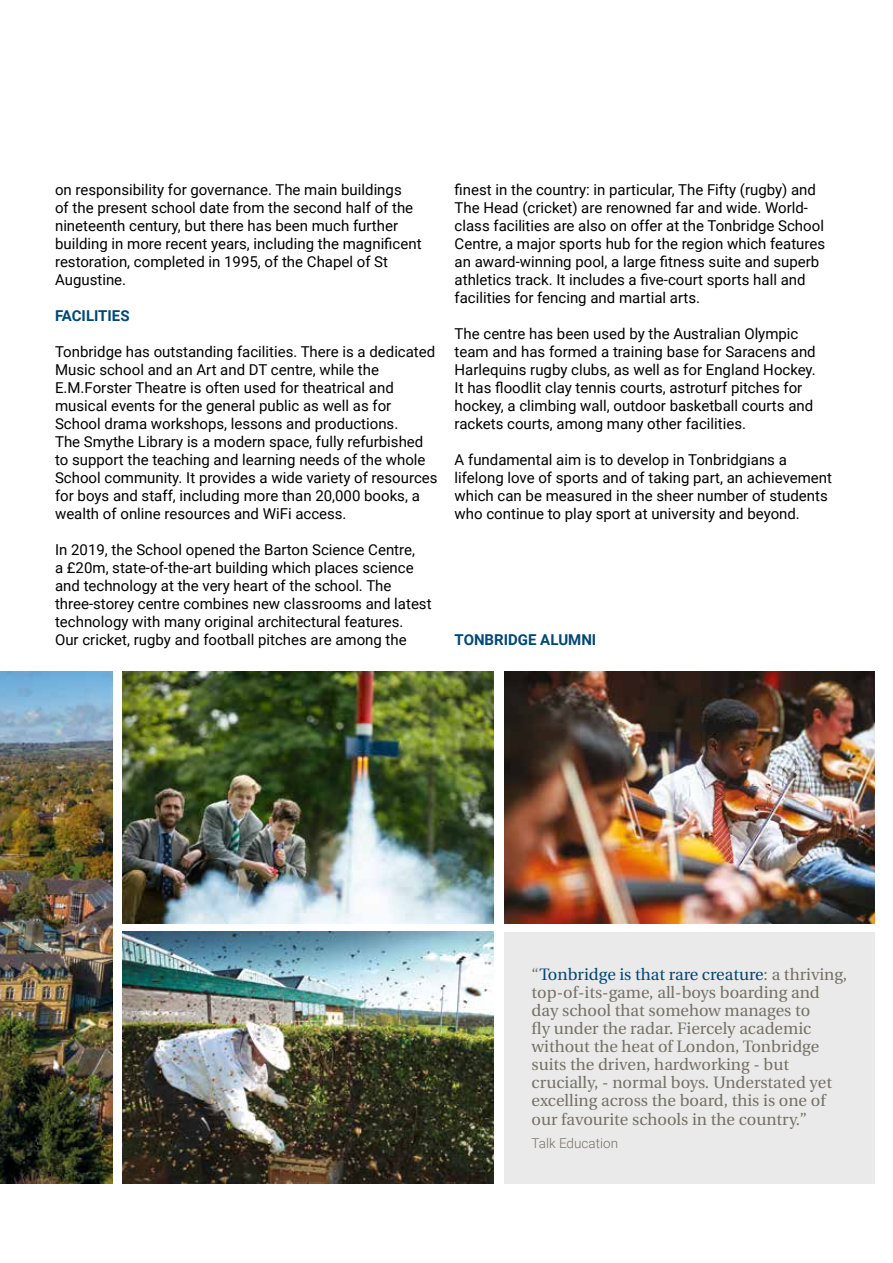
<style>
.page{position:relative;width:893px;height:1263px;background:#fff}
.page>*{position:absolute;margin:0;border:0;box-sizing:border-box;transform-origin:0 0}
.t1{font:16.5px/18px "Heuristica";color:#747165}
.t2{font:15px/18px "Roboto";color:#000}
.t3{font:700 15px "Roboto";color:#004874}
.t4{font:300 13.5px "Roboto";color:#747165}
.s1{color:#034773}
</style>
<div class="page">
<img style="left:504px;top:672px;width:371px;height:251px">
<img style="left:122px;top:932px;width:371px;height:251px">
<img style="left:122px;top:672px;width:371px;height:251px">
<img style="left:0;top:672px;width:113px;height:511px">
<div style="left:504px;top:932px;width:371px;height:251px;background:#eaeaea"></div>
<p class="t2" style="left:55px;top:180px;width:368px">on responsibility for governance. The main buildings<br>of the present school date from the second half of the nineteenth century, but there has been much further building in more recent years, including the magnificent restoration, completed in 1995, of the Chapel of St Augustine.</p>
<p class="t3" style="left:55px;top:305px;width:76px">FACILITIES</p>
<p class="t2" style="left:55px;top:342px;width:384px">Tonbridge has outstanding facilities. There is a dedicated Music school and an Art and DT centre, while the E.M.Forster Theatre is often used for theatrical and musical events for the general public as well as for School drama workshops, lessons and productions.<br>The Smythe Library is a modern space, fully refurbished to support the teaching and learning needs of the whole School community. It provides a wide variety of resources for boys and staff, including more than 20,000 books, a wealth of online resources and WiFi access.</p>
<p class="t2" style="left:55px;top:540px;width:378px">In 2019, the School opened the Barton Science Centre,<br>a £20m, state-of-the-art building which places science and technology at the very heart of the school. The three-storey centre combines new classrooms and latest technology with many original architectural features.<br>Our cricket, rugby and football pitches are among the</p>
<p class="t2" style="left:455px;top:180px;width:372px">finest in the country: in particular, The Fifty (rugby) and The Head (cricket) are renowned far and wide. World&shy;class facilities are also on offer at the Tonbridge School Centre, a major sports hub for the region which features an award-winning pool, a large fitness suite and superb athletics track. It includes a five-court sports hall and facilities for fencing and martial arts.</p>
<p class="t2" style="left:455px;top:324px;width:363px">The centre has been used by the Australian Olympic team and has formed a training base for Saracens and Harlequins rugby clubs, as well as for England Hockey.<br>It has floodlit clay tennis courts, astroturf pitches for hockey, a climbing wall, outdoor basketball courts and rackets courts, among many other facilities.</p>
<p class="t2" style="left:455px;top:450px;width:379px">A fundamental aim is to develop in Tonbridgians a lifelong love of sports and of taking part, an achievement which can be measured in the sheer number of students who continue to play sport at university and beyond.</p>
<p class="t3" style="left:455px;top:629px;width:143px">TONBRIDGE ALUMNI</p>
<p class="t1" style="left:532px;top:965px;width:317px">“<span class="s1">Tonbridge is that rare creature</span>: a thriving, top-of-its-game, all-boys boarding and day school that somehow manages to<br>fly under the radar. Fiercely academic without the heat of London, Tonbridge suits the driven, hardworking - but crucially, - normal boys. Understated yet excelling across the board, this is one of</p>
<p class="t1" style="left:532px;top:1111px;width:277px">our favourite schools in the country.”</p>
<p class="t4" style="left:532px;top:1133px;width:88px">Talk Education</p>
</div>
